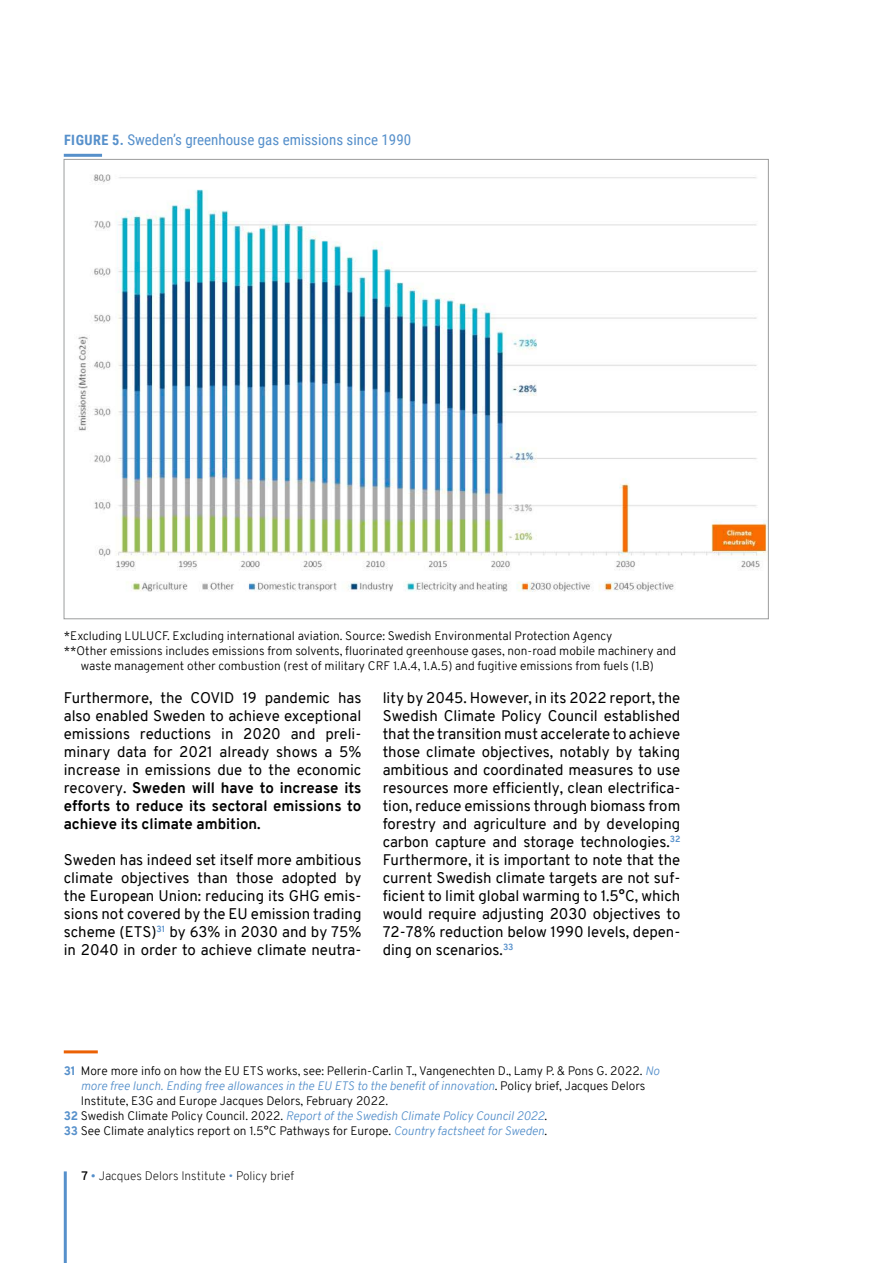
<style>
.page{position:relative;width:893px;height:1263px;background:#fff}
.page>*{position:absolute;margin:0;border:0;box-sizing:border-box;transform-origin:0 0}
.t1{font:15px/18px "Overpass";color:#000;text-align:justify}
.t2{font:15px "Roboto Condensed";color:#5690cb}
.t3{font:300 12px "Overpass";color:#000}
.t4{font:italic 300 12px "Overpass";color:#5690cb}
.t5{font:200 12px "Overpass";color:#000}
.s1{font-weight:700;font-size:14.25px}
.s2{font-weight:700}
.s3{font-weight:800;color:#5690cb}
.s4{font-style:italic;color:#5690cb}
.s5{font-style:normal;color:#000}
.s6{font-weight:800;font-style:normal}
.s7{font-weight:600}
.s8{font-weight:300;color:#5690cb}
.s9{color:#5690cb}
</style>
<div class="page">
<hr style="left:64px;top:1171px;width:3px;height:92px;background:#5690cb">
<hr style="left:64px;top:154px;width:38px;height:3px;background:#5690cb">
<hr style="left:64px;top:1050px;width:34px;height:3px;background:#eb6104">
<img style="left:78px;top:174px;width:689px;height:418px">
<p class="t2" style="left:64px;top:129px;width:349px"><span class="s1">FIGURE 5.</span> Sweden’s greenhouse gas emissions since 1990</p>
<p class="t3" style="left:64px;top:628px;width:550px">*Excluding LULUCF. Excluding international aviation. Source: Swedish Environmental Protection Agency</p>
<p class="t3" style="left:64px;top:643px;width:614px">**Other emissions includes emissions from solvents, fluorinated greenhouse gases, non-road mobile machinery and</p>
<p class="t3" style="left:81px;top:658px;width:575px">waste management other combustion (rest of military CRF 1.A.4, 1.A.5) and fugitive emissions from fuels (1.B)</p>
<p class="t1" style="left:64px;top:689px;width:299px">Furthermore, the COVID 19 pandemic has also enabled Sweden to achieve exceptional emissions reductions in 2020 and preli&shy;minary data for 2021 already shows a 5% increase in emissions due to the economic recovery. <span class="s2">Sweden will have to increase its efforts to reduce its sectoral emissions to achieve its climate ambition.</span></p>
<p class="t1" style="left:64px;top:851px;width:299px">Sweden has indeed set itself more ambitious climate objectives than those adopted by the European Union: reducing its GHG emis&shy;sions not covered by the EU emission trading scheme (ETS)<sup>31</sup> by 63% in 2030 and by 75% in 2040 in order to achieve climate neutra-</p>
<p class="t1" style="left:383px;top:689px;width:299px">lity by 2045. However, in its 2022 report, the Swedish Climate Policy Council established that the transition must accelerate to achieve those climate objectives, notably by taking ambitious and coordinated measures to use resources more efficiently, clean electrifica&shy;tion, reduce emissions through biomass from forestry and agriculture and by developing carbon capture and storage technologies.<sup>32<br></sup>Furthermore, it is important to note that the current Swedish climate targets are not suf&shy;ficient to limit global warming to 1.5°C, which would require adjusting 2030 objectives to 72-78% reduction below 1990 levels, depen&shy;ding on scenarios.<sup>33</sup></p>
<p class="t3" style="left:64px;top:1063px;width:597px"><span class="s3">31</span> More more info on how the EU ETS works, see: Pellerin-Carlin T., Vangenechten D., Lamy P. &amp; Pons G. 2022. <span class="s4">No</span></p>
<p class="t4" style="left:81px;top:1078px;width:566px">more free lunch. Ending free allowances in the EU ETS to the benefit of innovation<span class="s5">. Policy brief, Jacques Delors</span></p>
<p class="t3" style="left:81px;top:1093px;width:309px">Institute, E3G and Europe Jacques Delors, February 2022.</p>
<p class="t4" style="left:64px;top:1108px;width:485px"><span class="s6">32</span> <span class="s5">Swedish Climate Policy Council. 2022.</span> Report of the Swedish Climate Policy Council 2022<span class="s5">.</span></p>
<p class="t3" style="left:64px;top:1123px;width:485px"><span class="s3">33</span> See Climate analytics report on 1.5°C Pathways for Europe. <span class="s4">Country factsheet for Sweden</span>.</p>
<p class="t5" style="left:82px;top:1168px;width:214px"><span class="s7">7</span> <span class="s8">•</span> Jacques Delors Institute <span class="s9">•</span> Policy brief</p>
</div>
